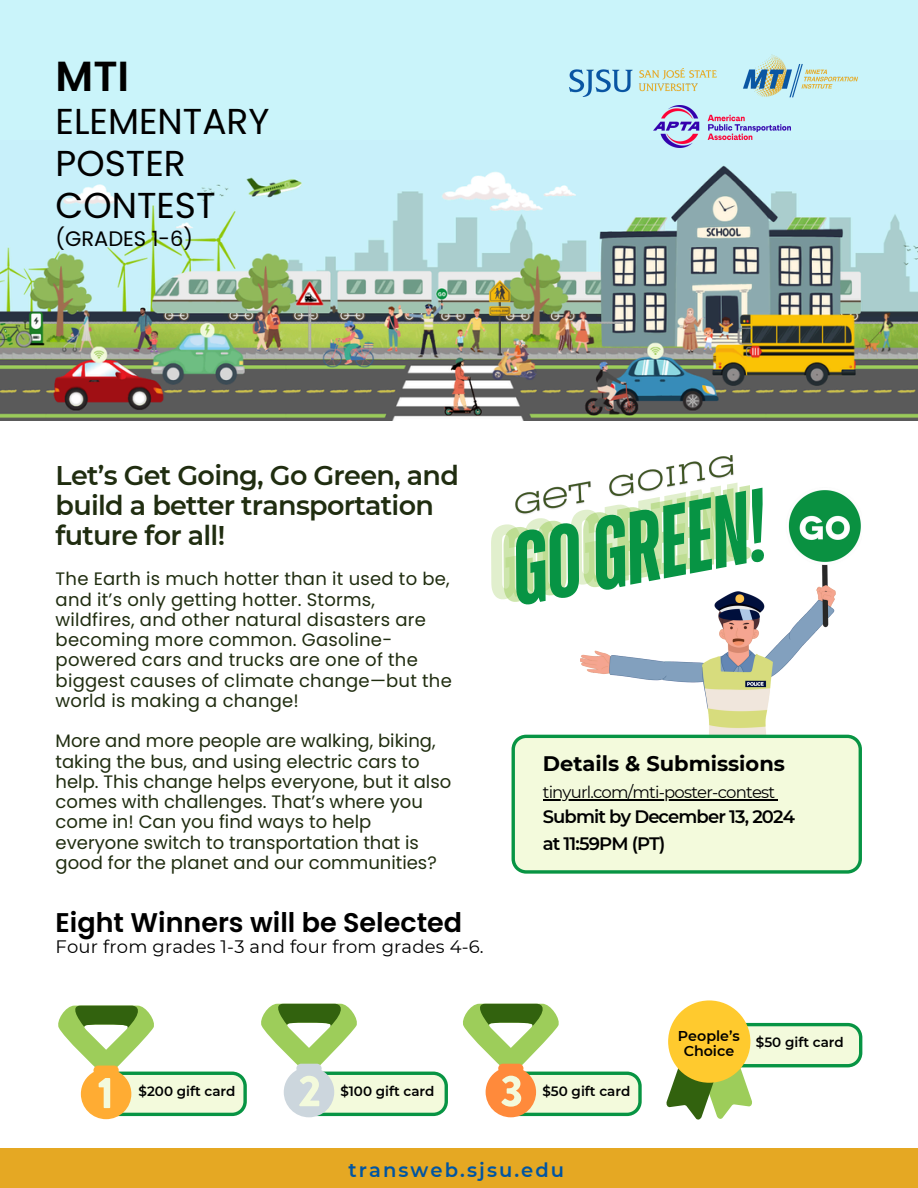
<style>
.page{position:relative;width:918px;height:1188px;background:#fff}
.page>*{position:absolute;margin:0;border:0;box-sizing:border-box;transform-origin:0 0}
.t1{font:italic 700 102px "TT Bluescreens";color:#079444}
.t2{font:600 42px "Poppins";color:#000}
.t3{font:36px/41.7px "Poppins";color:#000}
.t4{font:600 27px/30.3px "Montserrat";letter-spacing:-.025em;color:#202d10}
.t5{font:600 27px "Poppins";color:#000}
.t6{font:700 21px "Montserrat";color:#000}
.t7{font:21px "Poppins";color:#000}
.t8{font:600 19.5px "Montserrat";letter-spacing:.105em;color:#0055a2}
.t9{font:18px/20.2px "Poppins";color:#202d10}
.t10{font:18px "Montserrat";letter-spacing:.01em;color:#000}
.t11{font:600 18px/27px "Montserrat";letter-spacing:-.05em;color:#000}
.t12{font:16.5px "Montserrat";letter-spacing:-.05em;color:#000}
.t13{font:600 14.25px "Montserrat";color:#000}
.t14{font:600 13.5px "Montserrat";color:#000}
</style>
<div class="page">
<div style="left:0;top:0;width:918px;height:280px;background:#caf4fa"></div>
<img style="left:0;top:147px;width:918px;height:273px">
<img style="left:569px;top:68px;width:148px;height:28px">
<img style="left:743px;top:54px;width:115px;height:44px">
<img style="left:515px;top:455px;width:219px;height:59px">
<img style="left:581px;top:488px;width:280px;height:247px">
<svg style="left:512px;top:735px;width:349px;height:139px;background:#e4f3d2"></svg>
<svg style="left:58px;top:1006px;width:189px;height:113px"></svg>
<div style="left:0;top:1148px;width:918px;height:40px;background:#e5a823"></div>
<svg style="left:261px;top:1004px;width:187px;height:113px"></svg>
<svg style="left:463px;top:1004px;width:179px;height:113px"></svg>
<div style="left:668px;top:1000px;width:82px;height:83px;background:#ffca2e;border-radius:50%"></div>
<svg style="left:666px;top:1009px;width:196px;height:111px"></svg>
<div style="left:674px;top:1007px;width:70px;height:70px;background:#ffca2e;border-radius:50%"></div>
<img style="left:653px;top:106px;width:138px;height:41px">
<hr style="left:543px;top:799px;width:231px;height:2px;background:#000">
<svg style="left:652px;top:491px;width:47px;height:78px"></svg>
<h6 class="t2" style="left:56px;top:46px;width:75px">MTI</h6>
<h6 class="t3" style="left:56px;top:101px;width:215px">ELEMENTARY<br>POSTER<br>CONTEST</h6>
<h6 class="t7" style="left:56px;top:224px;width:139px">(GRADES 1-6)</h6>
<h1 class="t4" style="left:56px;top:460px;width:405px">Let’s Get Going, Go Green, and build a better transportation future for all!</h1>
<p class="t9" style="left:56px;top:569px;width:398px">The Earth is much hotter than it used to be, and it’s only getting hotter. Storms, wildfires, and other natural disasters are becoming more common. Gasoline&shy;powered cars and trucks are one of the biggest causes of climate change—but the world is making a change!</p>
<p class="t9" style="left:56px;top:731px;width:397px">More and more people are walking, biking, taking the bus, and using electric cars to help. This change helps everyone, but it also comes with challenges. That’s where you come in! Can you find ways to help everyone switch to transportation that is good for the planet and our communities?</p>
<p class="t5" style="left:56px;top:903px;width:408px">Eight Winners will be Selected</p>
<p class="t10" style="left:56px;top:936px;width:430px">Four from grades 1-3 and four from grades 4-6.</p>
<h2 class="t1" style="left:498px;top:523px;width:260px;rotate:-10deg">GOGREEN!</h2>
<p class="t6" style="left:543px;top:751px;width:244px">Details &amp; Submissions</p>
<p class="t12" style="left:543px;top:782px;width:234px">tinyurl.com/mti-poster-contest</p>
<p class="t11" style="left:543px;top:803px;width:254px">Submit by December 13, 2024 at 11:59PM (PT)</p>
<p class="t13" style="left:678px;top:1027px;width:63px">People’s</p>
<p class="t13" style="left:684px;top:1043px;width:52px">Choice</p>
<p class="t14" style="left:756px;top:1034px;width:89px">$50 gift card</p>
<p class="t14" style="left:139px;top:1083px;width:98px">$200 gift card</p>
<h6 class="t14" style="left:340px;top:1083px;width:96px">$100 gift card</h6>
<h6 class="t14" style="left:542px;top:1083px;width:89px">$50 gift card</h6>
<p class="t8" style="left:349px;top:1158px;width:217px">transweb.sjsu.edu</p>
</div>
